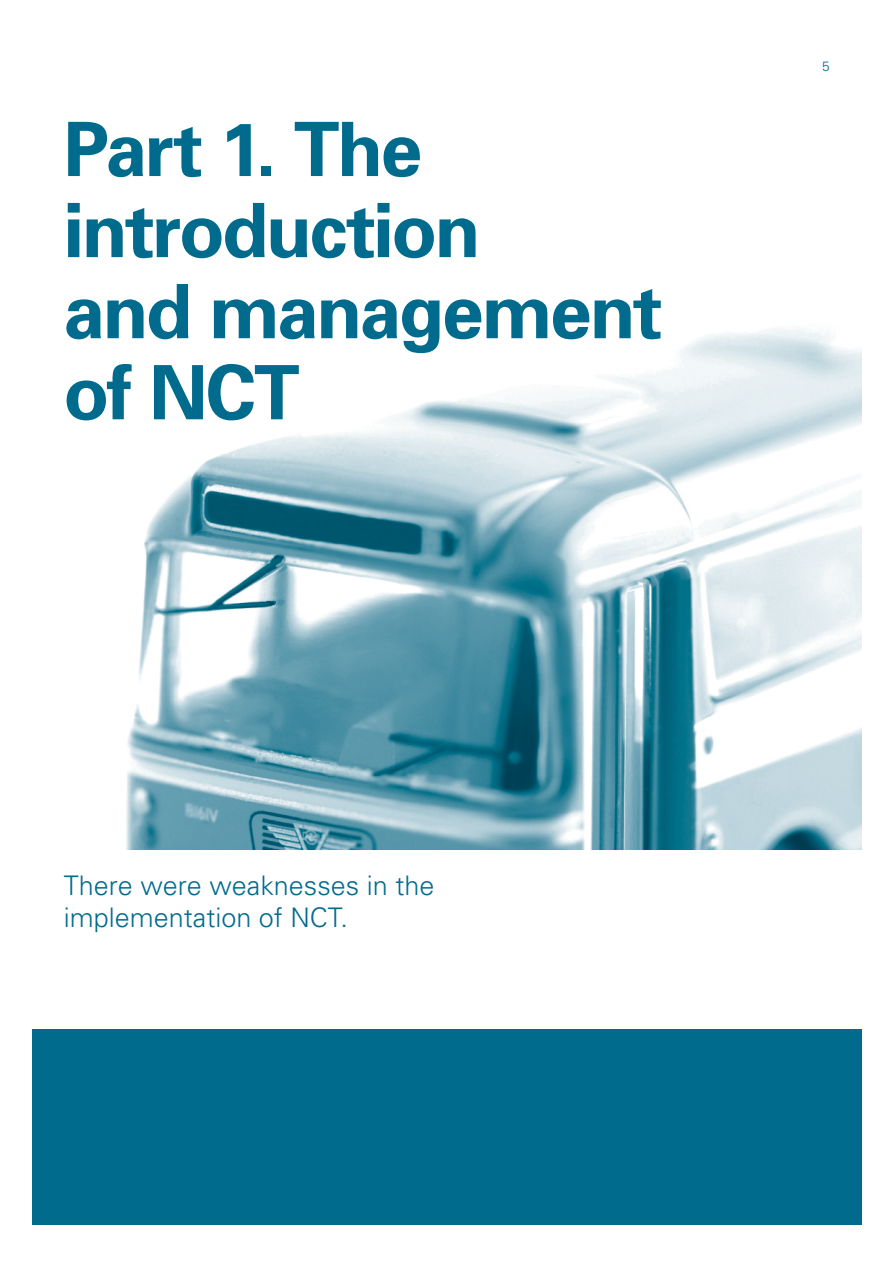
<style>
.page{position:relative;width:893px;height:1263px;background:#fff}
.page>*{position:absolute;margin:0;border:0;box-sizing:border-box;transform-origin:0 0}
.Chapter_heading{font:700 75px/81px "Univers";letter-spacing:-.035em;color:#006b8d}
.Pull_quote{font:300 27px/32.4px "Univers";color:#006b8d}
.t1{font:300 13.5px "Univers";color:#006b8d}
</style>
<div class="page">
<img style="left:126px;top:328px;width:735px;height:521px">
<div style="left:32px;top:1029px;width:829px;height:195px;background:#006b8d"></div>
<p class="Chapter_heading" style="left:63px;top:109px;width:601px">Part 1. The introduction<br>and management of NCT</p>
<p class="t1" style="left:822px;top:58px;width:9px">5</p>
<p class="Pull_quote" style="left:64px;top:869px;width:372px">There were weaknesses in the implementation of NCT.</p>
</div>
